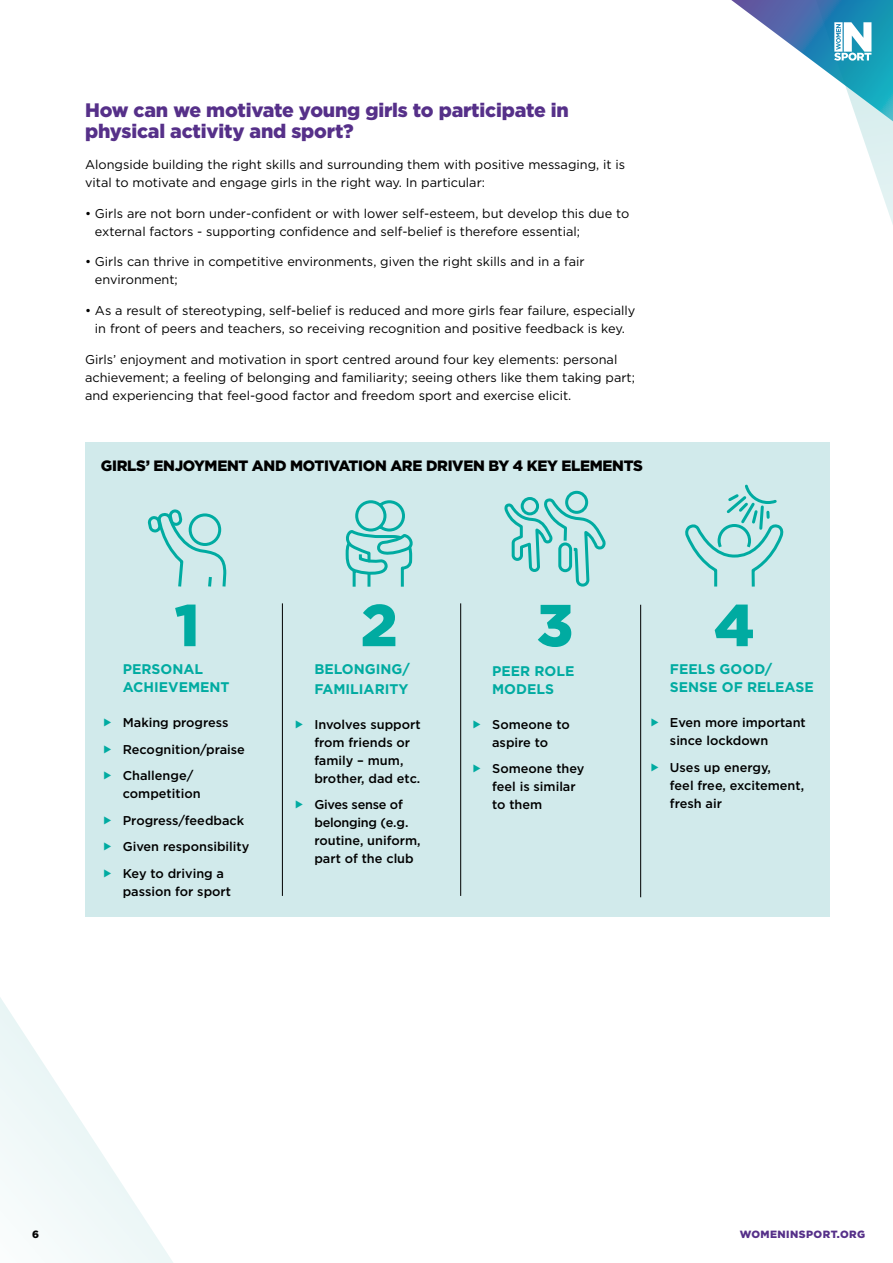
<style>
.page{position:relative;width:893px;height:1263px;background:#fff}
.page>*{position:absolute;margin:0;border:0;box-sizing:border-box;transform-origin:0 0}
.t1{font:900 59.1px "Gotham HTF";color:#00aba1}
.t2{font:900 19.5px/21px "Gotham HTF";letter-spacing:-.01em;color:#563089}
.t3{font:900 15px "Gotham HTF";letter-spacing:-.02em;color:#000}
.t4{font:700 13.95px/18px "Gotham HTF";color:#00aba1}
.t5{font:12.75px/18px "Gotham HTF";color:#000}
.t6{font:500 12.75px/18px "Gotham HTF";color:#000}
.t7{font:900 10.5px "Gotham HTF";letter-spacing:.04em;color:#563089}
.t8{font:900 10.5px "Gotham HTF";color:#000}
</style>
<div class="page">
<svg style="left:731px;top:0;width:162px;height:224px"></svg>
<svg style="left:0;top:997px;width:173px;height:266px"></svg>
<div style="left:86px;top:442px;width:744px;height:474px;background:#d1eaeb"></div>
<hr style="left:282px;top:603px;width:1px;height:293px;background:#000">
<hr style="left:460px;top:603px;width:1px;height:293px;background:#000">
<hr style="left:640px;top:605px;width:1px;height:292px;background:#000">
<svg style="left:686px;top:484px;width:98px;height:103px"></svg>
<svg style="left:506px;top:490px;width:100px;height:97px"></svg>
<svg style="left:345px;top:500px;width:68px;height:87px"></svg>
<svg style="left:147px;top:509px;width:80px;height:78px"></svg>
<h2 class="t2" style="left:85px;top:99px;width:485px">How can we motivate young girls to participate in physical activity and sport?</h2>
<p class="t5" style="left:85px;top:155px;width:542px">Alongside building the right skills and surrounding them with positive messaging, it is vital to motivate and engage girls in the right way. In particular:</p>
<p class="t5" style="left:95px;top:204px;width:536px;text-indent:-10px">• Girls are not born under-confident or with lower self-esteem, but develop this due to external factors - supporting confidence and self-belief is therefore essential;</p>
<p class="t5" style="left:95px;top:253px;width:491px;text-indent:-10px">• Girls can thrive in competitive environments, given the right skills and in a fair environment;</p>
<p class="t5" style="left:85px;top:301px;width:552px;text-align:center">• As a result of stereotyping, self-belief is reduced and more girls fear failure, especially in front of peers and teachers, so receiving recognition and positive feedback is key.</p>
<p class="t5" style="left:85px;top:350px;width:551px">Girls’ enjoyment and motivation in sport centred around four key elements: personal achievement; a feeling of belonging and familiarity; seeing others like them taking part; and experiencing that feel-good factor and freedom sport and exercise elicit.</p>
<p class="t3" style="left:101px;top:457px;width:543px">GIRLS’ ENJOYMENT AND MOTIVATION ARE DRIVEN BY 4 KEY ELEMENTS</p>
<h1 class="t1" style="left:361px;top:591px;width:38px">2</h1>
<h1 class="t1" style="left:175px;top:591px;width:26px">1</h1>
<h1 class="t1" style="left:537px;top:591px;width:38px">3</h1>
<h1 class="t1" style="left:714px;top:591px;width:42px">4</h1>
<p class="t4" style="left:670px;top:660px;width:145px">FEELS GOOD/<br>SENSE OF RELEASE</p>
<p class="t6" style="left:670px;top:713px;width:137px">Even more important since lockdown</p>
<p class="t6" style="left:670px;top:758px;width:136px">Uses up energy,<br>feel free, excitement, fresh air</p>
<p class="t4" style="left:314px;top:659px;width:97px;line-height:19.5px">BELONGING/<br>FAMILIARITY</p>
<p class="t6" style="left:314px;top:715px;width:108px">Involves support from friends or family – mum, brother, dad etc.</p>
<p class="t6" style="left:314px;top:796px;width:108px">Gives sense of belonging (e.g. routine, uniform, part of the club</p>
<p class="t4" style="left:123px;top:660px;width:108px">PERSONAL<br>ACHIEVEMENT</p>
<p class="t6" style="left:123px;top:709px;width:124px;line-height:26.5px">Making progress<br>Recognition/praise<br>Challenge/</p>
<p class="t6" style="left:123px;top:780px;width:128px;line-height:26.5px">competition<br>Progress/feedback<br>Given responsibility<br>Key to driving a</p>
<p class="t6" style="left:123px;top:882px;width:110px">passion for sport</p>
<p class="t4" style="left:492px;top:662px;width:84px">PEER ROLE<br>MODELS</p>
<p class="t6" style="left:492px;top:715px;width:79px">Someone to aspire to</p>
<p class="t6" style="left:492px;top:760px;width:94px">Someone they feel is similar to them</p>
<p class="t8" style="left:32px;top:1228px;width:8px">6</p>
<p class="t7" style="left:740px;top:1228px;width:127px">WOMENINSPORT.ORG</p>
</div>
